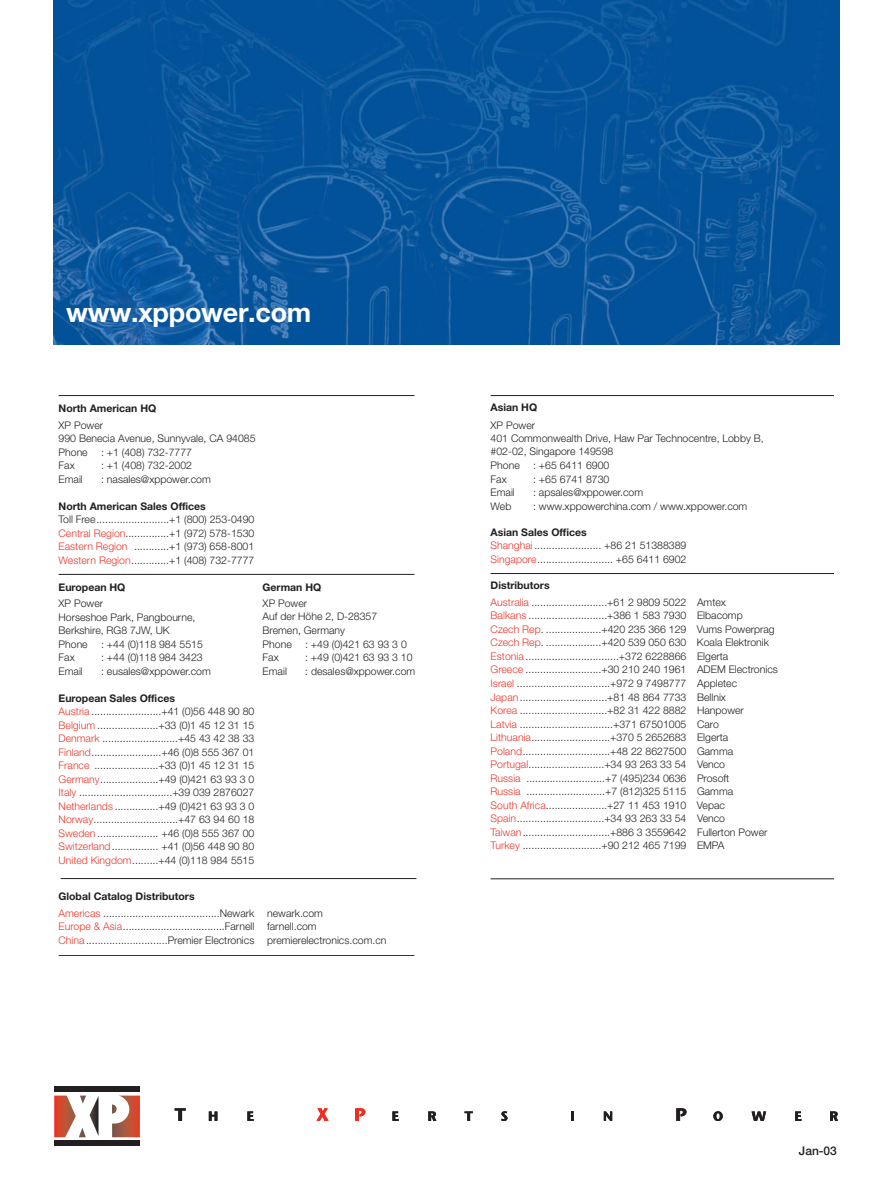
<style>
.page{position:relative;width:893px;height:1187px;background:#fff}
.page>*{position:absolute;margin:0;border:0;box-sizing:border-box;transform-origin:0 0}
.t1{font:700 27px "Helvetica Neue CE";letter-spacing:-.01em;color:#fff}
.t2{font:500 12px "Helvetica Neue LT";color:#231f20}
.t3{font:300 10.5px/13.5px "Helvetica Neue";color:#231f20}
.t4{font:700 10.5px "Helvetica Neue";color:#231f20}
.s1{color:#ee3529}
.s2{font-weight:700}
</style>
<div class="page">
<svg style="left:53px;top:0;width:787px;height:344px;background:#07559b"></svg>
<div style="left:55px;top:1086px;width:85px;height:5px;background:#231f20"></div>
<svg style="left:55px;top:1095px;width:44px;height:41px"></svg>
<svg style="left:112px;top:1095px;width:28px;height:41px"></svg>
<div style="left:55px;top:1140px;width:85px;height:5px;background:#231f20"></div>
<svg style="left:175px;top:1108px;width:11px;height:12px"></svg>
<svg style="left:209px;top:1111px;width:8px;height:9px"></svg>
<svg style="left:247px;top:1111px;width:7px;height:9px"></svg>
<svg style="left:317px;top:1108px;width:12px;height:12px"></svg>
<svg style="left:355px;top:1108px;width:10px;height:12px"></svg>
<svg style="left:392px;top:1111px;width:7px;height:9px"></svg>
<svg style="left:428px;top:1111px;width:8px;height:9px"></svg>
<svg style="left:464px;top:1111px;width:9px;height:9px"></svg>
<svg style="left:501px;top:1111px;width:6px;height:9px"></svg>
<svg style="left:571px;top:1111px;width:3px;height:9px"></svg>
<svg style="left:604px;top:1111px;width:8px;height:9px"></svg>
<svg style="left:676px;top:1108px;width:11px;height:12px"></svg>
<svg style="left:713px;top:1111px;width:10px;height:9px"></svg>
<svg style="left:751px;top:1111px;width:15px;height:9px"></svg>
<svg style="left:795px;top:1111px;width:6px;height:9px"></svg>
<svg style="left:830px;top:1111px;width:8px;height:9px"></svg>
<hr style="left:59px;top:574px;width:355px;height:1px;background:#231f20">
<hr style="left:59px;top:395px;width:355px;height:1px;background:#231f20">
<hr style="left:491px;top:395px;width:342px;height:1px;background:#231f20">
<hr style="left:491px;top:573px;width:342px;height:1px;background:#231f20">
<hr style="left:491px;top:878px;width:342px;height:1px;background:#231f20">
<hr style="left:59px;top:955px;width:355px;height:1px;background:#231f20">
<hr style="left:61px;top:878px;width:355px;height:1px;background:#231f20">
<h1 class="t1" style="left:66px;top:295px;width:247px">www.xppower.com</h1>
<h1 class="t1" style="left:66px;top:295px;width:34px">---</h1>
<p class="t4" style="left:59px;top:404px;width:99px">North American HQ</p>
<p class="t3" style="left:59px;top:419px;width:198px">XP Power<br>990 Benecia Avenue, Sunnyvale, CA 94085<br>Phone</p>
<p class="t3" style="left:101px;top:446px;width:93px">: +1 (408) 732-7777</p>
<p class="t3" style="left:59px;top:459px;width:18px">Fax</p>
<p class="t3" style="left:101px;top:459px;width:93px">: +1 (408) 732-2002</p>
<p class="t3" style="left:59px;top:473px;width:26px">Email</p>
<p class="t3" style="left:101px;top:473px;width:111px">: nasales@xppower.com</p>
<p class="t4" style="left:59px;top:502px;width:149px">North American Sales Offices</p>
<p class="t3" style="left:59px;top:513px;width:197px;text-align:justify">Toll Free.........................+1 (800) 253-0490<br><span class="s1">Central Region</span>...............+1 (972) 578-1530<br><span class="s1">Eastern Region</span> ............+1 (973) 658-8001<br><span class="s1">Western Region</span>.............+1 (408) 732-7777</p>
<p class="t4" style="left:59px;top:583px;width:68px">European HQ</p>
<p class="t3" style="left:59px;top:597px;width:138px">XP Power<br>Horseshoe Park, Pangbourne,<br>Berkshire, RG8 7JW, UK<br>Phone</p>
<p class="t3" style="left:101px;top:638px;width:103px">: +44 (0)118 984 5515</p>
<p class="t3" style="left:59px;top:651px;width:18px">Fax</p>
<p class="t3" style="left:101px;top:651px;width:103px">: +44 (0)118 984 3423</p>
<p class="t3" style="left:59px;top:665px;width:26px">Email</p>
<p class="t3" style="left:101px;top:665px;width:111px">: eusales@xppower.com</p>
<p class="t3" style="left:59px;top:692px;width:197px"><span class="s2">European Sales Offices<br></span><span class="s1">Austria</span> ........................+41 (0)56 448 90 80<br><span class="s1">Belgium</span> .....................+33 (0)1 45 12 31 15<br><span class="s1">Denmark</span> ..........................+45 43 42 38 33<br><span class="s1">Finland</span>........................+46 (0)8 555 367 01<br><span class="s1">France</span> ......................+33 (0)1 45 12 31 15<br><span class="s1">Germany</span>....................+49 (0)421 63 93 3 0<br><span class="s1">Italy</span> ................................+39 039 2876027<br><span class="s1">Netherlands</span> ...............+49 (0)421 63 93 3 0<br><span class="s1">Norway</span>.............................+47 63 94 60 18<br><span class="s1">Sweden</span> ..................... +46 (0)8 555 367 00<br><span class="s1">Switzerland</span>................ +41 (0)56 448 90 80<br><span class="s1">United Kingdom</span>.........+44 (0)118 984 5515</p>
<p class="t4" style="left:263px;top:583px;width:60px">German HQ</p>
<p class="t3" style="left:263px;top:597px;width:116px">XP Power<br>Auf der Höhe 2, D-28357<br>Bremen, Germany<br>Phone</p>
<p class="t3" style="left:305px;top:638px;width:103px">: +49 (0)421 63 93 3 0</p>
<p class="t3" style="left:263px;top:651px;width:18px">Fax</p>
<p class="t3" style="left:305px;top:651px;width:109px">: +49 (0)421 63 93 3 10</p>
<p class="t3" style="left:263px;top:665px;width:26px">Email</p>
<p class="t3" style="left:305px;top:665px;width:112px">: desales@xppower.com</p>
<p class="t3" style="left:59px;top:889px;width:266px;line-height:16.5px"><span class="s2">Global Catalog Distributors<br></span><span class="s1">Americas</span> ........................................Newark newark.com</p>
<p class="t3" style="left:59px;top:920px;width:329px"><span class="s1">Europe &amp; Asia</span>...................................Farnell farnell.com<br><span class="s1">China</span> ............................Premier Electronics premierelectronics.com.cn</p>
<p class="t4" style="left:491px;top:403px;width:48px">Asian HQ</p>
<p class="t3" style="left:491px;top:419px;width:275px;line-height:13px">XP Power<br>401 Commonwealth Drive, Haw Par Technocentre, Lobby B, #02-02, Singapore 149598</p>
<p class="t3" style="left:491px;top:459px;width:31px">Phone</p>
<p class="t3" style="left:533px;top:459px;width:78px">: +65 6411 6900</p>
<p class="t3" style="left:491px;top:473px;width:18px">Fax</p>
<p class="t3" style="left:533px;top:473px;width:78px">: +65 6741 8730</p>
<p class="t3" style="left:491px;top:486px;width:26px">Email</p>
<p class="t3" style="left:533px;top:486px;width:112px">: apsales@xppower.com</p>
<p class="t3" style="left:491px;top:500px;width:22px">Web</p>
<p class="t3" style="left:533px;top:500px;width:216px">: www.xppowerchina.com / www.xppower.com</p>
<p class="t3" style="left:491px;top:526px;width:197px"><span class="s2">Asian Sales Offices<br></span><span class="s1">Shanghai</span> ....................... +86 21 51388389<br><span class="s1">Singapore</span>.......................... +65 6411 6902</p>
<p class="t3" style="left:491px;top:578px;width:237px;line-height:16.5px"><span class="s2">Distributors<br></span><span class="s1">Australia</span> ..........................+61 2 9809 5022 Amtex</p>
<p class="t3" style="left:491px;top:610px;width:289px"><span class="s1">Balkans</span> ...........................+386 1 583 7930 Elbacomp<br><span class="s1">Czech Rep</span>. ...................+420 235 366 129 Vums Powerprag <span class="s1">Czech Rep</span>. ...................+420 539 050 630 Koala Elektronik <span class="s1">Estonia</span> ................................+372 6228866 Elgerta<br><span class="s1">Greece</span> ..........................+30 210 240 1961 ADEM Electronics <span class="s1">Israel</span> ................................+972 9 7498777 Appletec <span class="s1">Japan</span>..............................+81 48 864 7733 Bellnix<br><span class="s1">Korea</span> ..............................+82 31 422 8882 Hanpower<br><span class="s1">Latvia</span> ................................+371 67501005 Caro <span class="s1">Lithuania</span>...........................+370 5 2652683 Elgerta <span class="s1">Poland</span>..............................+48 22 8627500 Gamma <span class="s1">Portugal</span>..........................+34 93 263 33 54 Venco<br><span class="s1">Russia</span> ...........................+7 (495)234 0636 Prosoft<br><span class="s1">Russia</span> ...........................+7 (812)325 5115 Gamma<br><span class="s1">South Africa</span>.....................+27 11 453 1910 Vepac <span class="s1">Spain</span>..............................+34 93 263 33 54 Venco <span class="s1">Taiwan</span>..............................+886 3 3559642 Fullerton Power <span class="s1">Turkey</span> ...........................+90 212 465 7199 EMPA</p>
<p class="t2" style="left:799px;top:1142px;width:40px">Jan-03</p>
</div>
